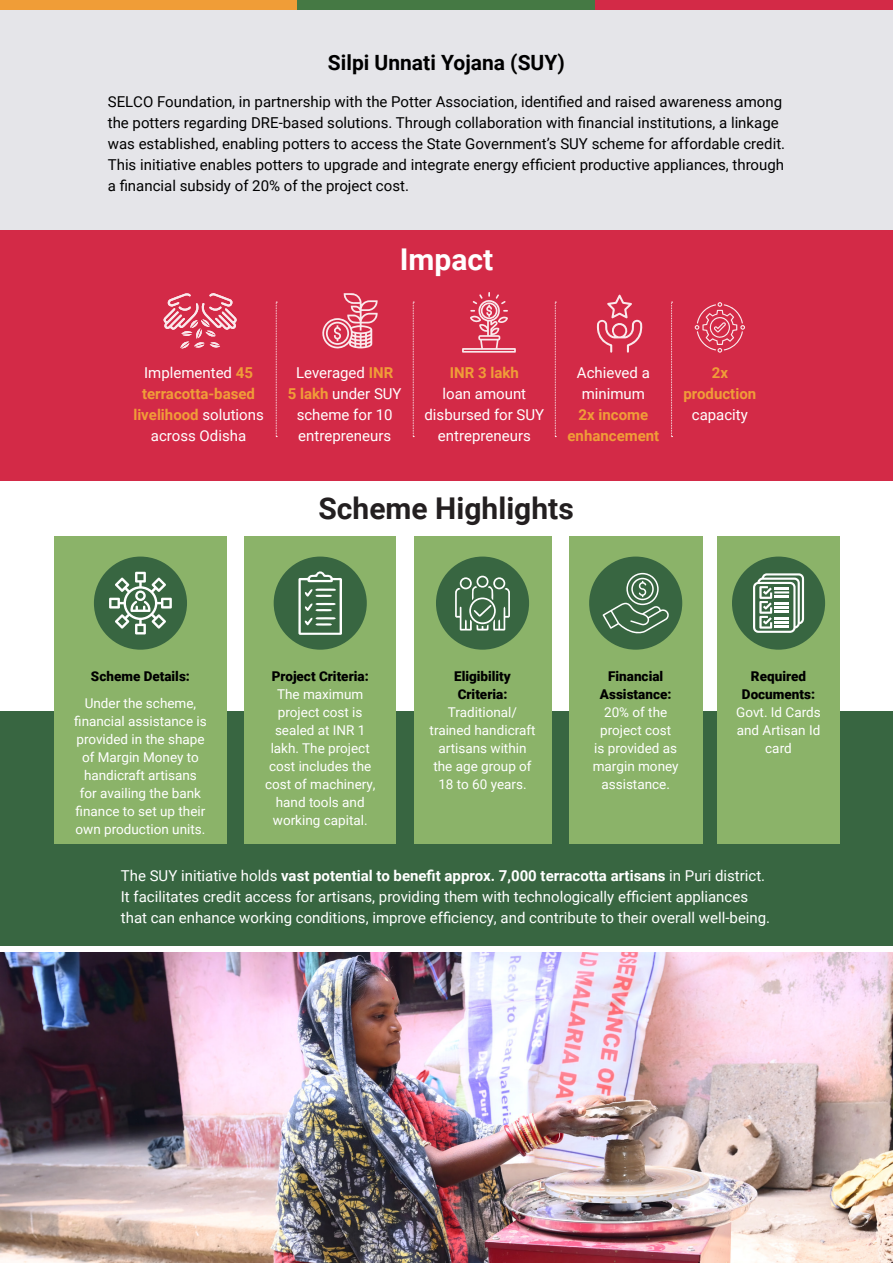
<style>
.page{position:relative;width:893px;height:1263px;background:#fff}
.page>*{position:absolute;margin:0;border:0;box-sizing:border-box;transform-origin:0 0}
.t1{font:700 30px "Roboto";color:#231f20}
.t2{font:700 30px "Roboto";color:#fff}
.t3{font:700 21px "Roboto";color:#000}
.t4{font:15px/21px "Roboto";color:#fff;text-align:center}
.t5{font:15px/21px "Roboto";color:#000}
.t6{font:700 15px/21px "Roboto";color:#f09d38;text-align:center}
.t7{font:13.5px/18px "Roboto";color:#fff;text-align:center}
.t8{font:900 13.5px "Roboto";color:#000}
.s1{font-weight:700;color:#f09d38}
.s2{font-weight:400;color:#fff}
.s3{font-weight:900;color:#000}
.s4{font-weight:700}
</style>
<div class="page">
<img style="left:0;top:952px;width:893px;height:311px">
<div style="left:0;top:2px;width:893px;height:228px;background:#e5e5e9"></div>
<div style="left:0;top:230px;width:893px;height:250px;background:#d32a47"></div>
<svg style="left:163px;top:293px;width:74px;height:55px"></svg>
<svg style="left:322px;top:293px;width:56px;height:56px"></svg>
<svg style="left:462px;top:292px;width:54px;height:61px"></svg>
<svg style="left:597px;top:295px;width:45px;height:58px"></svg>
<svg style="left:695px;top:302px;width:50px;height:51px"></svg>
<svg style="left:276px;top:302px;width:1px;height:135px"></svg>
<svg style="left:413px;top:302px;width:1px;height:135px"></svg>
<svg style="left:555px;top:302px;width:1px;height:135px"></svg>
<svg style="left:671px;top:302px;width:2px;height:135px"></svg>
<div style="left:0;top:711px;width:893px;height:235px;background:#386641"></div>
<div style="left:54px;top:535px;width:173px;height:308px;background:#8bb369"></div>
<div style="left:244px;top:535px;width:152px;height:308px;background:#8bb369"></div>
<div style="left:414px;top:535px;width:137px;height:308px;background:#8bb369"></div>
<div style="left:569px;top:535px;width:133px;height:308px;background:#8bb369"></div>
<div style="left:717px;top:535px;width:123px;height:308px;background:#8bb369"></div>
<div style="left:94px;top:557px;width:93px;height:93px;background:#386641;border-radius:50%"></div>
<div style="left:274px;top:557px;width:93px;height:93px;background:#386641;border-radius:50%"></div>
<div style="left:436px;top:557px;width:93px;height:93px;background:#386641;border-radius:50%"></div>
<div style="left:589px;top:557px;width:93px;height:93px;background:#386641;border-radius:50%"></div>
<div style="left:732px;top:557px;width:93px;height:93px;background:#386641;border-radius:50%"></div>
<svg style="left:109px;top:572px;width:63px;height:62px"></svg>
<svg style="left:298px;top:571px;width:44px;height:64px"></svg>
<svg style="left:455px;top:576px;width:55px;height:55px"></svg>
<svg style="left:603px;top:573px;width:66px;height:60px"></svg>
<svg style="left:753px;top:573px;width:51px;height:60px"></svg>
<div style="left:0;top:0;width:298px;height:10px;background:#f09d37"></div>
<div style="left:298px;top:0;width:297px;height:10px;background:#457944"></div>
<div style="left:595px;top:0;width:298px;height:10px;background:#d32a47"></div>
<p class="t3" style="left:328px;top:48px;width:239px">Silpi Unnati Yojana (SUY)</p>
<p class="t5" style="left:108px;top:90px;width:679px">SELCO Foundation, in partnership with the Potter Association, identified and raised awareness among the potters regarding DRE-based solutions. Through collaboration with financial institutions, a linkage was established, enabling potters to access the State Government’s SUY scheme for affordable credit.<br>This initiative enables potters to upgrade and integrate energy efficient productive appliances, through a financial subsidy of 20% of the project cost.</p>
<p class="t2" style="left:400px;top:238px;width:95px">Impact</p>
<p class="t4" style="left:133px;top:362px;width:132px">Implemented <span class="s1">45 terracotta-based livelihood</span> solutions across Odisha</p>
<p class="t4" style="left:288px;top:362px;width:115px">Leveraged <span class="s1">INR<br>5 lakh</span> under SUY scheme for 10 entrepreneurs</p>
<p class="t4" style="left:424px;top:362px;width:121px"><span class="s1">INR 3 lakh<br></span>loan amount disbursed for SUY entrepreneurs</p>
<p class="t6" style="left:567px;top:362px;width:93px"><span class="s2">Achieved a minimum<br></span>2x income enhancement</p>
<p class="t6" style="left:683px;top:362px;width:74px">2x production <span class="s2">capacity</span></p>
<p class="t8" style="left:91px;top:667px;width:101px">Scheme Details:</p>
<p class="t7" style="left:74px;top:693px;width:134px">Under the scheme, financial assistance is provided in the shape of Margin Money to handicraft artisans for availing the bank finance to set up their own production units.</p>
<p class="t1" style="left:318px;top:487px;width:257px">Scheme Highlights</p>
<p class="t7" style="left:265px;top:667px;width:112px"><span class="s3">Project Criteria:<br></span>The maximum project cost is sealed at INR 1 lakh. The project cost includes the cost of machinery, hand tools and working capital.</p>
<p class="t7" style="left:430px;top:667px;width:107px"><span class="s3">Eligibility<br>Criteria:<br></span>Traditional/ trained handicraft artisans within the age group of<br>18 to 60 years.</p>
<p class="t7" style="left:593px;top:667px;width:87px"><span class="s3">Financial<br>Assistance:<br></span>20% of the project cost<br>is provided as margin money assistance.</p>
<p class="t7" style="left:736px;top:667px;width:86px"><span class="s3">Required<br>Documents:<br></span>Govt. Id Cards and Artisan Id card</p>
<p class="t4" style="left:121px;top:864px;width:651px;text-align:left">The SUY initiative holds <span class="s4">vast potential to benefit approx. 7,000 terracotta artisans</span> in Puri district.<br>It facilitates credit access for artisans, providing them with technologically efficient appliances that can enhance working conditions, improve efficiency, and contribute to their overall well-being.</p>
</div>
